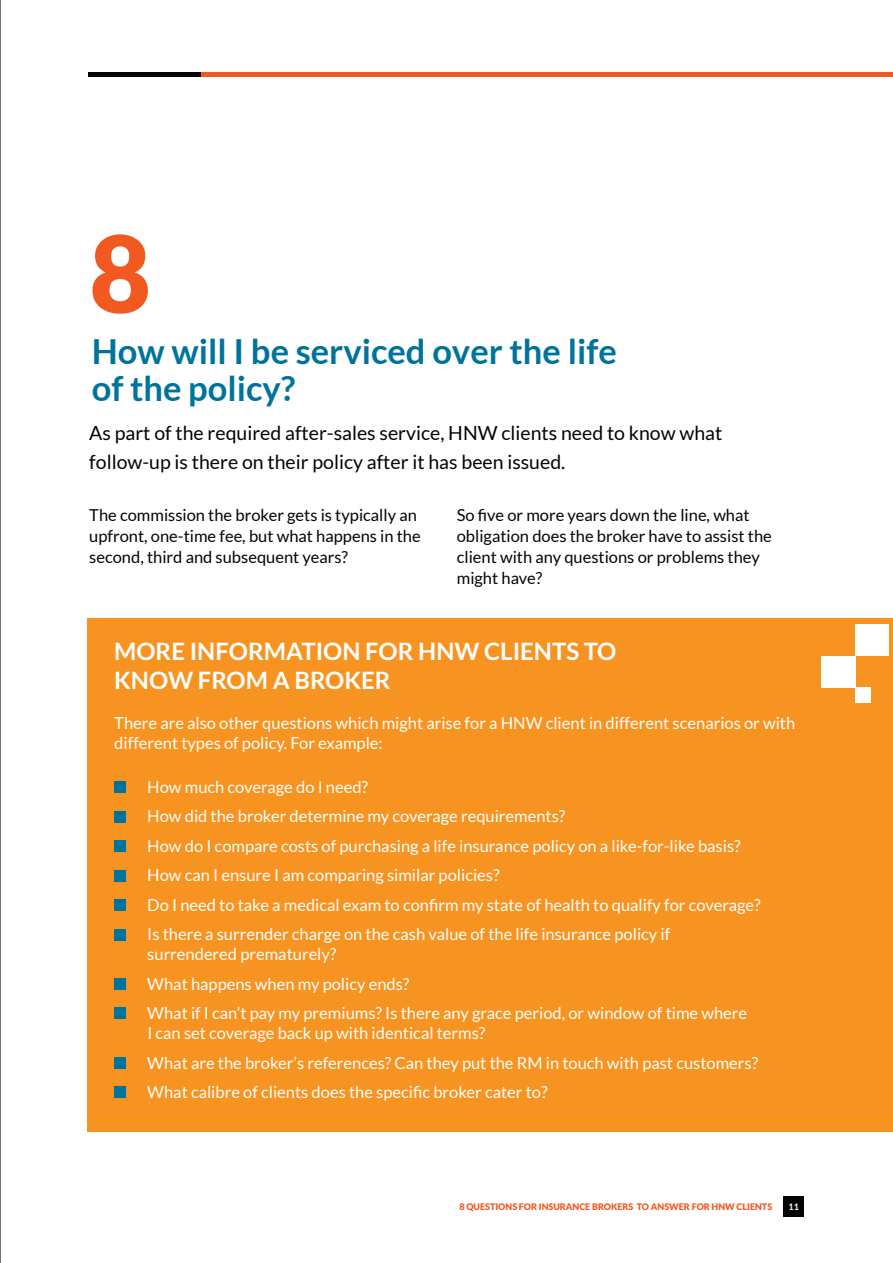
<style>
.page{position:relative;width:893px;height:1263px;background:#fff}
.page>*{position:absolute;margin:0;border:0;box-sizing:border-box;transform-origin:0 0}
.t1{font:900 106.5px "Lato";color:#f15921}
.t2{font:700 34.5px/37.5px "Lato";color:#00739c}
.t3{font:700 24px/28.8px "Lato";color:#fff}
.t4{font:19.5px/28.5px "Lato";color:#040503}
.t5{font:16.5px/19.8px "Lato";color:#fff}
.t6{font:16.5px/21px "Lato";color:#040503}
.t7{font:900 9px "Lato";color:#f15921}
.t8{font:700 9px "Lato";color:#fff}
</style>
<div class="page">
<div style="left:88px;top:72px;width:113px;height:5px;background:#040503"></div>
<div style="left:201px;top:72px;width:692px;height:5px;background:#f15921"></div>
<div style="left:783px;top:1196px;width:21px;height:21px;background:#040503"></div>
<hr style="left:0;top:0;width:1px;height:1263px;background:#231f20">
<div style="left:88px;top:618px;width:805px;height:513px;background:#f79421"></div>
<div style="left:114px;top:781px;width:12px;height:12px;background:#00739c"></div>
<div style="left:114px;top:811px;width:12px;height:11px;background:#00739c"></div>
<div style="left:114px;top:840px;width:12px;height:12px;background:#00739c"></div>
<div style="left:114px;top:870px;width:12px;height:11px;background:#00739c"></div>
<div style="left:114px;top:899px;width:12px;height:12px;background:#00739c"></div>
<div style="left:114px;top:929px;width:12px;height:11px;background:#00739c"></div>
<div style="left:114px;top:978px;width:12px;height:12px;background:#00739c"></div>
<div style="left:114px;top:1008px;width:12px;height:11px;background:#00739c"></div>
<div style="left:114px;top:1057px;width:12px;height:11px;background:#00739c"></div>
<div style="left:114px;top:1086px;width:12px;height:12px;background:#00739c"></div>
<div style="left:855px;top:624px;width:33px;height:32px;background:#fff"></div>
<div style="left:821px;top:656px;width:34px;height:31px;background:#fff"></div>
<div style="left:855px;top:687px;width:16px;height:16px;background:#fff"></div>
<p class="t1" style="left:89px;top:211px;width:63px">8</p>
<p class="t2" style="left:92px;top:332px;width:526px">How will I be serviced over the life of the policy?</p>
<p class="t4" style="left:89px;top:419px;width:635px">As part of the required after-sales service, HNW clients need to know what follow-up is there on their policy after it has been issued.</p>
<p class="t6" style="left:89px;top:504px;width:333px">The commission the broker gets is typically an upfront, one-time fee, but what happens in the second, third and subsequent years?</p>
<p class="t6" style="left:457px;top:504px;width:317px">So five or more years down the line, what obligation does the broker have to assist the client with any questions or problems they might have?</p>
<p class="t3" style="left:114px;top:636px;width:504px">MORE INFORMATION FOR HNW CLIENTS TO<br>KNOW FROM A BROKER</p>
<p class="t5" style="left:114px;top:713px;width:682px">There are also other questions which might arise for a HNW client in different scenarios or with different types of policy. For example:</p>
<p class="t5" style="left:147px;top:777px;width:222px">How much coverage do I need?</p>
<p class="t5" style="left:147px;top:806px;width:420px">How did the broker determine my coverage requirements?</p>
<p class="t5" style="left:147px;top:836px;width:595px">How do I compare costs of purchasing a life insurance policy on a like-for-like basis?</p>
<p class="t5" style="left:147px;top:865px;width:354px">How can I ensure I am comparing similar policies?</p>
<p class="t5" style="left:147px;top:895px;width:615px">Do I need to take a medical exam to confirm my state of health to qualify for coverage?</p>
<p class="t5" style="left:147px;top:924px;width:524px">Is there a surrender charge on the cash value of the life insurance policy if surrendered prematurely?</p>
<p class="t5" style="left:147px;top:974px;width:264px">What happens when my policy ends?</p>
<p class="t5" style="left:147px;top:1003px;width:601px">What if I can’t pay my premiums? Is there any grace period, or window of time where<br>I can set coverage back up with identical terms?</p>
<p class="t5" style="left:147px;top:1052px;width:612px">What are the broker’s references? Can they put the RM in touch with past customers?</p>
<p class="t5" style="left:147px;top:1082px;width:402px">What calibre of clients does the specific broker cater to?</p>
<p class="t7" style="left:459px;top:1201px;width:314px">8 QUESTIONS FOR INSURANCE BROKERS TO ANSWER FOR HNW CLIENTS</p>
<p class="t8" style="left:788px;top:1202px;width:12px">11</p>
</div>
